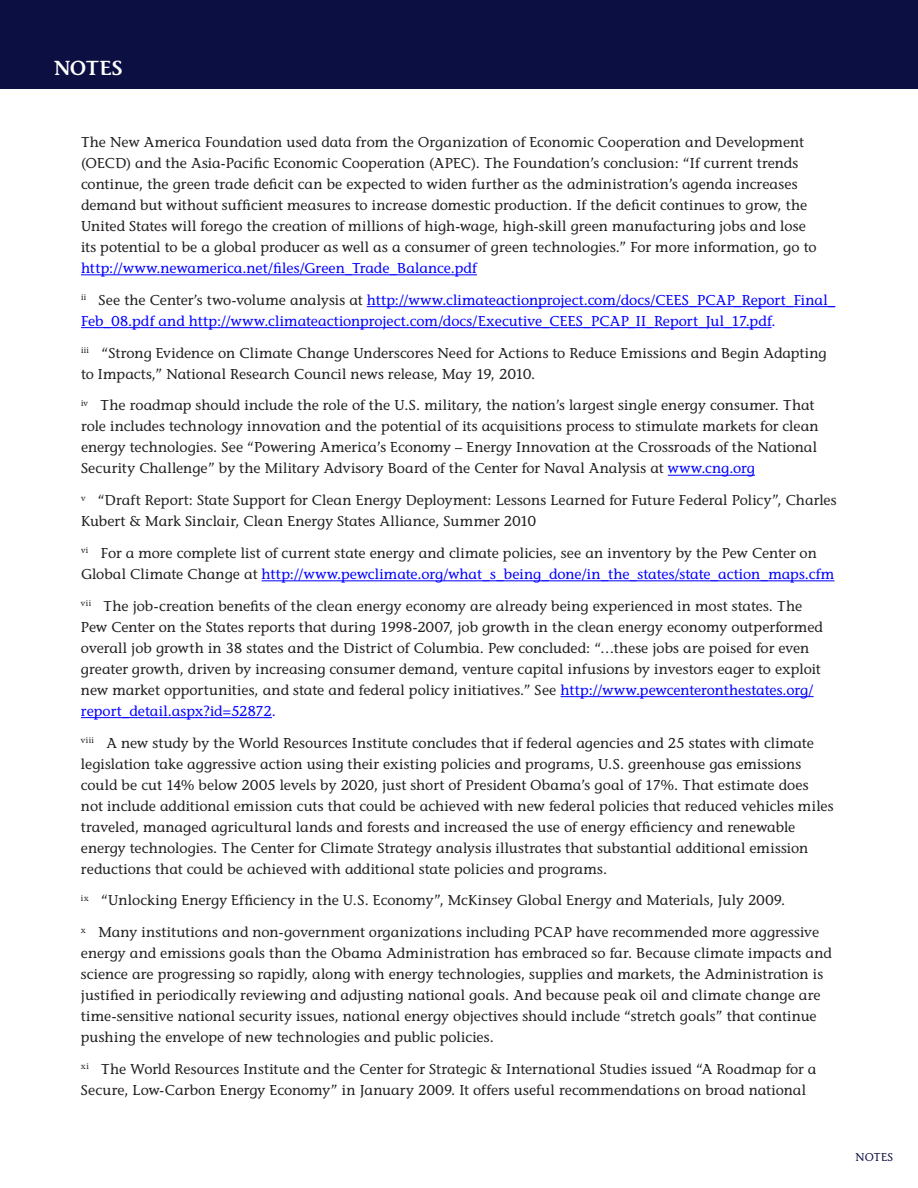
<style>
.page{position:relative;width:918px;height:1188px;background:#fff}
.page>*{position:absolute;margin:0;border:0;box-sizing:border-box;transform-origin:0 0}
.t1{font:600 20.25px "Stone Informal";color:#fff}
.t2{font:14.25px/21px "Stone Informal";letter-spacing:.005em;color:#231f20}
.t3{font:14.25px/21px "Stone Informal";letter-spacing:.01em;color:#00f}
.t4{font:11.25px "Stone Informal";letter-spacing:.025em;color:#0b0f41}
.s1{color:#231f20}
.s2{color:#00f}
</style>
<div class="page">
<div style="left:0;top:0;width:918px;height:88px;background:#0b0f41"></div>
<hr style="left:81px;top:274px;width:396px;height:1px;background:#00f">
<hr style="left:367px;top:306px;width:468px;height:1px;background:#00f">
<hr style="left:81px;top:327px;width:691px;height:1px;background:#00f">
<hr style="left:668px;top:475px;width:87px;height:1px;background:#00f">
<hr style="left:262px;top:580px;width:573px;height:1px;background:#00f">
<hr style="left:561px;top:696px;width:253px;height:1px;background:#00f">
<hr style="left:81px;top:717px;width:191px;height:1px;background:#00f">
<h1 class="t1" style="left:54px;top:55px;width:70px">NOTES</h1>
<p class="t2" style="left:81px;top:131px;width:737px">The New America Foundation used data from the Organization of Economic Cooperation and Development (OECD) and the Asia-Pacific Economic Cooperation (APEC). The Foundation’s conclusion: “If current trends continue, the green trade deficit can be expected to widen further as the administration’s agenda increases demand but without sufficient measures to increase domestic production. If the deficit continues to grow, the United States will forego the creation of millions of high-wage, high-skill green manufacturing jobs and lose its potential to be a global producer as well as a consumer of green technologies.” For more information, go to</p>
<p class="t3" style="left:81px;top:257px;width:398px">http://www.newamerica.net/files/Green_Trade_Balance.pdf</p>
<p class="t3" style="left:81px;top:289px;width:756px"><sup>ii</sup> <span class="s1">See the Center’s two-volume analysis at</span> http://www.climateactionproject.com/docs/CEES_PCAP_Report_Final_<br>Feb_08.pdf and http://www.climateactionproject.com/docs/Executive_CEES_PCAP_II_Report_Jul_17.pdf.</p>
<p class="t2" style="left:81px;top:342px;width:747px"><sup>iii</sup> “Strong Evidence on Climate Change Underscores Need for Actions to Reduce Emissions and Begin Adapting to Impacts,” National Research Council news release, May 19, 2010.</p>
<p class="t2" style="left:81px;top:395px;width:739px"><sup>iv</sup> The roadmap should include the role of the U.S. military, the nation’s largest single energy consumer. That role includes technology innovation and the potential of its acquisitions process to stimulate markets for clean energy technologies. See “Powering America’s Economy – Energy Innovation at the Crossroads of the National Security Challenge” by the Military Advisory Board of the Center for Naval Analysis at <span class="s2">www.cng.org</span></p>
<p class="t2" style="left:81px;top:490px;width:757px"><sup>v</sup> “Draft Report: State Support for Clean Energy Deployment: Lessons Learned for Future Federal Policy”, Charles<br>Kubert &amp; Mark Sinclair, Clean Energy States Alliance, Summer 2010</p>
<p class="t2" style="left:81px;top:542px;width:755px"><sup>vi</sup> For a more complete list of current state energy and climate policies, see an inventory by the Pew Center on<br>Global Climate Change at <span class="s2">http://www.pewclimate.org/what_s_being_done/in_the_states/state_action_maps.cfm</span></p>
<p class="t2" style="left:81px;top:595px;width:744px"><sup>vii</sup> The job-creation benefits of the clean energy economy are already being experienced in most states. The Pew Center on the States reports that during 1998-2007, job growth in the clean energy economy outperformed overall job growth in 38 states and the District of Columbia. Pew concluded: “…these jobs are poised for even greater growth, driven by increasing consumer demand, venture capital infusions by investors eager to exploit new market opportunities, and state and federal policy initiatives.” See <span class="s2">http://www.pewcenteronthestates.org/ report_detail.aspx?id=52872.</span></p>
<p class="t2" style="left:81px;top:732px;width:754px"><sup>viii</sup> A new study by the World Resources Institute concludes that if federal agencies and 25 states with climate legislation take aggressive action using their existing policies and programs, U.S. greenhouse gas emissions could be cut 14% below 2005 levels by 2020, just short of President Obama’s goal of 17%. That estimate does not include additional emission cuts that could be achieved with new federal policies that reduced vehicles miles traveled, managed agricultural lands and forests and increased the use of energy efficiency and renewable energy technologies. The Center for Climate Strategy analysis illustrates that substantial additional emission reductions that could be achieved with additional state policies and programs.</p>
<p class="t2" style="left:81px;top:890px;width:706px"><sup>ix</sup> “Unlocking Energy Efficiency in the U.S. Economy”, McKinsey Global Energy and Materials, July 2009.</p>
<p class="t2" style="left:81px;top:922px;width:752px"><sup>x</sup> Many institutions and non-government organizations including PCAP have recommended more aggressive energy and emissions goals than the Obama Administration has embraced so far. Because climate impacts and science are progressing so rapidly, along with energy technologies, supplies and markets, the Administration is justified in periodically reviewing and adjusting national goals. And because peak oil and climate change are time-sensitive national security issues, national energy objectives should include “stretch goals” that continue pushing the envelope of new technologies and public policies.</p>
<p class="t2" style="left:81px;top:1058px;width:737px"><sup>xi</sup> The World Resources Institute and the Center for Strategic &amp; International Studies issued “A Roadmap for a<br>Secure, Low-Carbon Energy Economy” in January 2009. It offers useful recommendations on broad national</p>
<p class="t4" style="left:856px;top:1150px;width:39px">NOTES</p>
</div>
